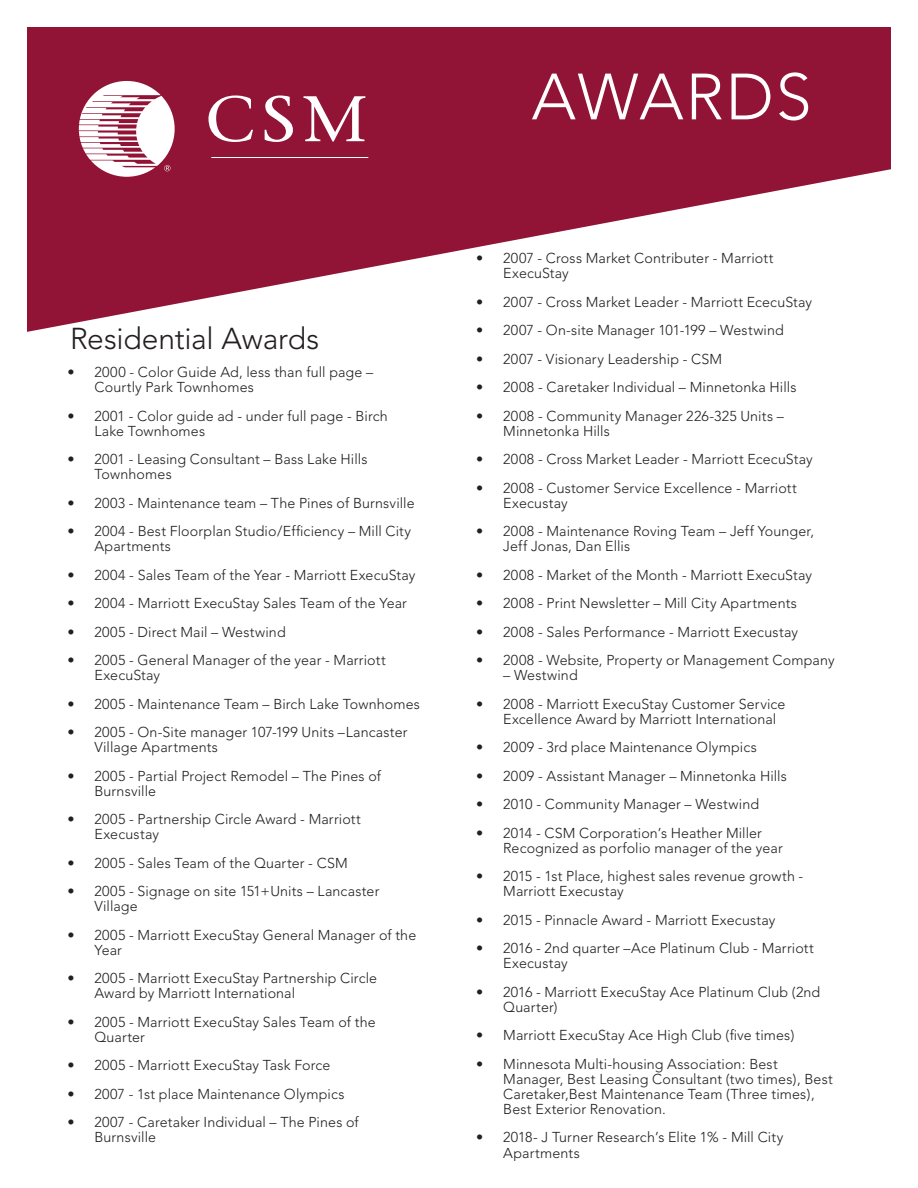
<style>
.page{position:relative;width:918px;height:1188px;background:#fff}
.page>*{position:absolute;margin:0;border:0;box-sizing:border-box;transform-origin:0 0}
.t1{font:300 64.65px "Avenir";letter-spacing:.03em;color:#fff}
.Bodycopy{font:300 30px "Avenir";letter-spacing:-.01em;color:#231f20}
.t2{font:300 14.25px/15px "Avenir";letter-spacing:.01em;color:#231f20}
</style>
<div class="page">
<svg style="left:27px;top:27px;width:864px;height:305px;fill:#911436"></svg>
<svg style="left:208px;top:95px;width:45px;height:47px"></svg>
<svg style="left:265px;top:95px;width:28px;height:47px"></svg>
<svg style="left:304px;top:96px;width:61px;height:46px"></svg>
<hr style="left:211px;top:157px;width:157px;height:1px;background:#fff">
<svg style="left:79px;top:81px;width:96px;height:96px"></svg>
<p class="Bodycopy" style="left:70px;top:321px;width:251px">Residential Awards</p>
<p class="t2" style="left:94px;top:365px;width:280px;text-indent:-27px">• 2000 - Color Guide Ad, less than full page –<br>Courtly Park Townhomes</p>
<p class="t2" style="left:94px;top:408px;width:295px;text-indent:-27px">• 2001 - Color guide ad - under full page - Birch<br>Lake Townhomes</p>
<p class="t2" style="left:94px;top:452px;width:274px;text-indent:-27px">• 2001 - Leasing Consultant – Bass Lake Hills<br>Townhomes</p>
<p class="t2" style="left:68px;top:495px;width:349px">• 2003 - Maintenance team – The Pines of Burnsville</p>
<p class="t2" style="left:94px;top:524px;width:318px;text-indent:-27px">• 2004 - Best Floorplan Studio/Efficiency – Mill City<br>Apartments</p>
<p class="t2" style="left:68px;top:567px;width:349px">• 2004 - Sales Team of the Year - Marriott ExecuStay</p>
<p class="t2" style="left:68px;top:596px;width:341px">• 2004 - Marriott ExecuStay Sales Team of the Year</p>
<p class="t2" style="left:68px;top:624px;width:220px">• 2005 - Direct Mail – Westwind</p>
<p class="t2" style="left:94px;top:653px;width:293px;text-indent:-27px">• 2005 - General Manager of the year - Marriott<br>ExecuStay</p>
<p class="t2" style="left:68px;top:696px;width:354px">• 2005 - Maintenance Team – Birch Lake Townhomes</p>
<p class="t2" style="left:94px;top:725px;width:315px;text-indent:-27px">• 2005 - On-Site manager 107-199 Units –Lancaster<br>Village Apartments</p>
<p class="t2" style="left:94px;top:768px;width:288px;text-indent:-27px">• 2005 - Partial Project Remodel – The Pines of<br>Burnsville</p>
<p class="t2" style="left:94px;top:812px;width:268px;text-indent:-27px">• 2005 - Partnership Circle Award - Marriott<br>Execustay</p>
<p class="t2" style="left:68px;top:855px;width:282px">• 2005 - Sales Team of the Quarter - CSM</p>
<p class="t2" style="left:94px;top:884px;width:286px;text-indent:-27px">• 2005 - Signage on site 151+Units – Lancaster<br>Village</p>
<p class="t2" style="left:94px;top:927px;width:323px;text-indent:-27px">• 2005 - Marriott ExecuStay General Manager of the<br>Year</p>
<p class="t2" style="left:94px;top:971px;width:284px;text-indent:-27px">• 2005 - Marriott ExecuStay Partnership Circle<br>Award by Marriott International</p>
<p class="t2" style="left:94px;top:1014px;width:283px;text-indent:-27px">• 2005 - Marriott ExecuStay Sales Team of the<br>Quarter</p>
<p class="t2" style="left:68px;top:1058px;width:265px">• 2005 - Marriott ExecuStay Task Force</p>
<p class="t2" style="left:68px;top:1086px;width:279px">• 2007 - 1st place Maintenance Olympics</p>
<p class="t2" style="left:94px;top:1115px;width:266px;text-indent:-27px">• 2007 - Caretaker Individual – The Pines of<br>Burnsville</p>
<p class="t1" style="left:532px;top:59px;width:281px">AWARDS</p>
<p class="t2" style="left:503px;top:251px;width:272px;text-indent:-27px">• 2007 - Cross Market Contributer - Marriott<br>ExecuStay</p>
<p class="t2" style="left:476px;top:295px;width:337px">• 2007 - Cross Market Leader - Marriott EcecuStay</p>
<p class="t2" style="left:476px;top:323px;width:309px">• 2007 - On-site Manager 101-199 – Westwind</p>
<p class="t2" style="left:476px;top:352px;width:247px">• 2007 - Visionary Leadership - CSM</p>
<p class="t2" style="left:476px;top:380px;width:322px">• 2008 - Caretaker Individual – Minnetonka Hills</p>
<p class="t2" style="left:503px;top:409px;width:282px;text-indent:-27px">• 2008 - Community Manager 226-325 Units –<br>Minnetonka Hills</p>
<p class="t2" style="left:476px;top:452px;width:338px">• 2008 - Cross Market Leader - Marriott EcecuStay</p>
<p class="t2" style="left:503px;top:481px;width:295px;text-indent:-27px">• 2008 - Customer Service Excellence - Marriott<br>Execustay</p>
<p class="t2" style="left:503px;top:524px;width:312px;text-indent:-27px">• 2008 - Maintenance Roving Team – Jeff Younger,<br>Jeff Jonas, Dan Ellis</p>
<p class="t2" style="left:476px;top:568px;width:337px">• 2008 - Market of the Month - Marriott ExecuStay</p>
<p class="t2" style="left:476px;top:596px;width:322px">• 2008 - Print Newsletter – Mill City Apartments</p>
<p class="t2" style="left:476px;top:625px;width:323px">• 2008 - Sales Performance - Marriott Execustay</p>
<p class="t2" style="left:476px;top:653px;width:360px">• 2008 - Website, Property or Management Company</p>
<p class="t2" style="left:503px;top:668px;width:76px">– Westwind</p>
<p class="t2" style="left:503px;top:697px;width:284px;text-indent:-27px">• 2008 - Marriott ExecuStay Customer Service<br>Excellence Award by Marriott International</p>
<p class="t2" style="left:476px;top:740px;width:282px">• 2009 - 3rd place Maintenance Olympics</p>
<p class="t2" style="left:476px;top:769px;width:312px">• 2009 - Assistant Manager – Minnetonka Hills</p>
<p class="t2" style="left:476px;top:797px;width:284px">• 2010 - Community Manager – Westwind</p>
<p class="t2" style="left:503px;top:826px;width:281px;text-indent:-27px">• 2014 - CSM Corporation’s Heather Miller<br>Recognized as porfolio manager of the year</p>
<p class="t2" style="left:503px;top:869px;width:302px;text-indent:-27px">• 2015 - 1st Place, highest sales revenue growth -<br>Marriott Execustay</p>
<p class="t2" style="left:476px;top:913px;width:301px">• 2015 - Pinnacle Award - Marriott Execustay</p>
<p class="t2" style="left:503px;top:941px;width:312px;text-indent:-27px">• 2016 - 2nd quarter –Ace Platinum Club - Marriott<br>Execustay</p>
<p class="t2" style="left:503px;top:985px;width:319px;text-indent:-27px">• 2016 - Marriott ExecuStay Ace Platinum Club (2nd<br>Quarter)</p>
<p class="t2" style="left:476px;top:1028px;width:320px">• Marriott ExecuStay Ace High Club (five times)</p>
<p class="t2" style="left:503px;top:1057px;width:331px;text-indent:-27px">• Minnesota Multi-housing Association: Best Manager, Best Leasing Consultant (two times), Best Caretaker,Best Maintenance Team (Three times), Best Exterior Renovation.</p>
<p class="t2" style="left:503px;top:1130px;width:282px;line-height:15.8px;text-indent:-27px">• 2018- J Turner Research’s Elite 1% - Mill City<br>Apartments</p>
</div>
